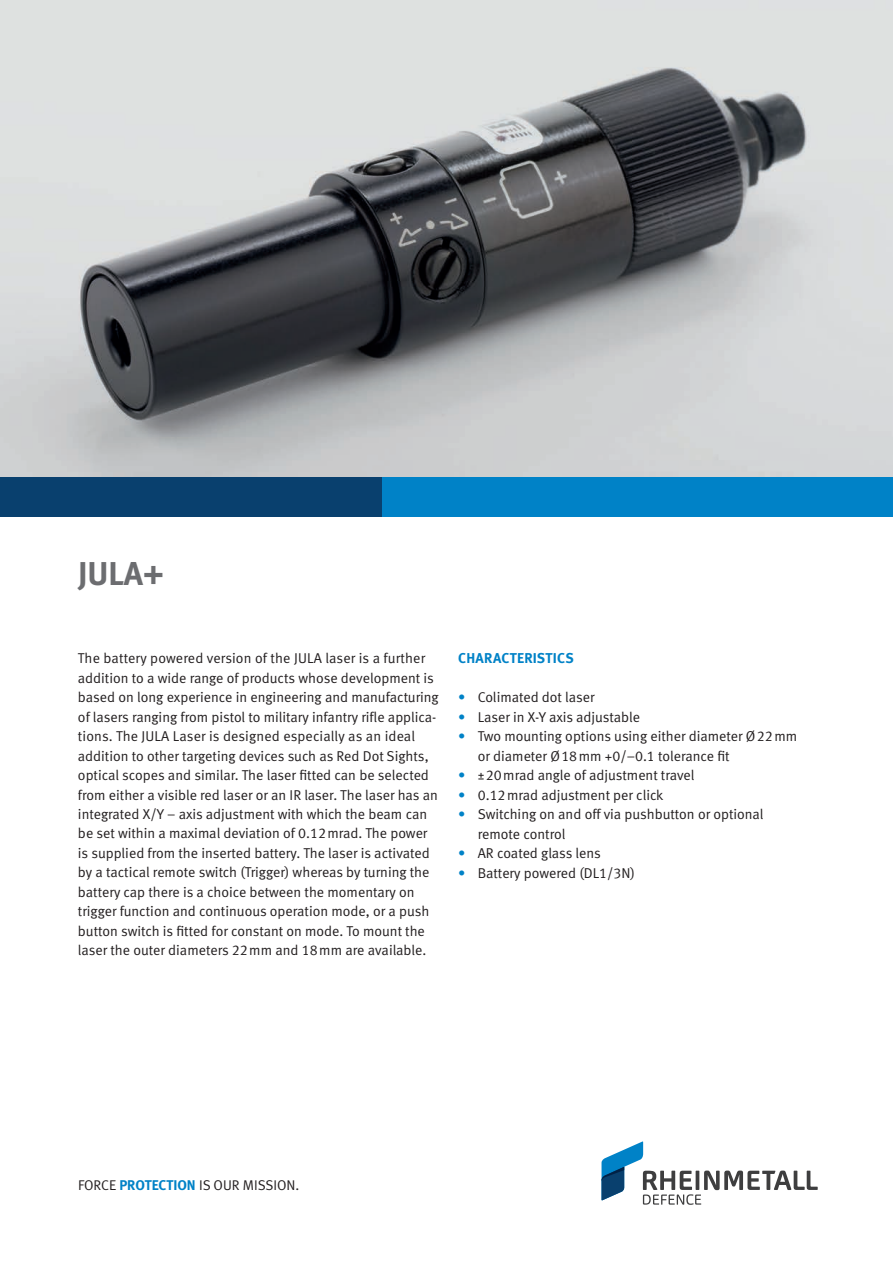
<style>
.page{position:relative;width:893px;height:1263px;background:#fff}
.page>*{position:absolute;margin:0;border:0;box-sizing:border-box;transform-origin:0 0}
.t1{font:33px "Meta Bold LF";color:#6c6d70}
.t2{font:14.25px/19.5px "Meta Normal LF";color:#231f20}
.t3{font:14.25px "Meta Bold LF";letter-spacing:.02em;color:#0082c7}
.t4{font:14.1px "Meta Normal LF";color:#231f20}
.s1{color:#0082c7}
.s2{font-family:"Meta Bold LF";color:#0082c7}
</style>
<div class="page">
<svg style="left:601px;top:1141px;width:217px;height:64px"></svg>
<img style="left:0;top:0;width:893px;height:477px">
<div style="left:0;top:477px;width:436px;height:39px;background:#09406e"></div>
<div style="left:383px;top:477px;width:510px;height:39px;background:#0082c7"></div>
<h1 class="t1" style="left:78px;top:553px;width:87px">JULA+</h1>
<p class="t2" style="left:78px;top:648px;width:362px">The battery powered version of the JULA laser is a further addition to a wide range of products whose development is based on long experience in engineering and manufacturing of lasers ranging from pistol to military infantry rifle applica&shy;tions. The JULA Laser is designed especially as an ideal addition to other targeting devices such as Red Dot Sights, optical scopes and similar. The laser fitted can be selected from either a visible red laser or an IR laser. The laser has an integrated X/Y – axis adjustment with which the beam can be set within a maximal deviation of 0.12mrad. The power is supplied from the inserted battery. The laser is activated by a tactical remote switch (Trigger) whereas by turning the battery cap there is a choice between the momentary on trigger function and continuous operation mode, or a push button switch is fitted for constant on mode. To mount the laser the outer diameters 22mm and 18mm are available.</p>
<p class="t3" style="left:458px;top:650px;width:117px">CHARACTERISTICS</p>
<p class="t2" style="left:458px;top:687px;width:138px"><span class="s1">•</span> Colimated dot laser</p>
<p class="t2" style="left:458px;top:707px;width:183px"><span class="s1">•</span> Laser in X-Y axis adjustable</p>
<p class="t2" style="left:478px;top:726px;width:321px;text-indent:-19px"><span class="s1">•</span> Two mounting options using either diameter Ø22mm or diameter Ø18mm +0/–0.1 tolerance fit</p>
<p class="t2" style="left:458px;top:765px;width:238px"><span class="s1">•</span> ±20mrad angle of adjustment travel</p>
<p class="t2" style="left:458px;top:785px;width:207px"><span class="s1">•</span> 0.12mrad adjustment per click</p>
<p class="t2" style="left:478px;top:804px;width:287px;text-indent:-19px"><span class="s1">•</span> Switching on and off via pushbutton or optional remote control</p>
<p class="t2" style="left:458px;top:843px;width:144px"><span class="s1">•</span> AR coated glass lens</p>
<p class="t2" style="left:458px;top:863px;width:178px"><span class="s1">•</span> Battery powered (DL1/3N)</p>
<p class="t4" style="left:78px;top:1176px;width:223px">FORCE <span class="s2">PROTECTION</span> IS OUR MISSION.</p>
</div>
